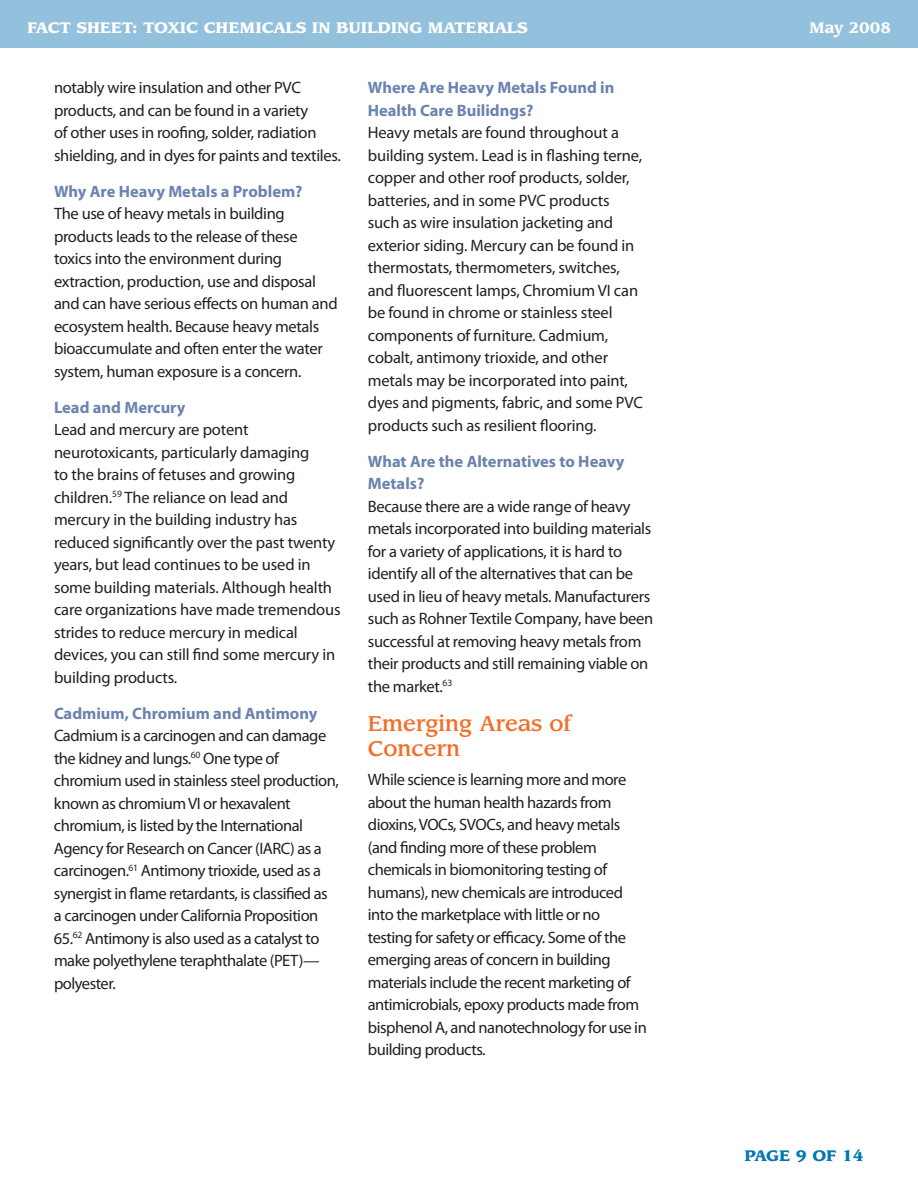
<style>
.page{position:relative;width:918px;height:1188px;background:#fff}
.page>*{position:absolute;margin:0;border:0;box-sizing:border-box;transform-origin:0 0}
.t1{font:500 21px/25.2px "Leawood";color:#f36f29}
.t2{font:16.5px/22.5px "Myriad Pro";letter-spacing:-.02em;color:#231f20}
.t3{font:700 16.5px/22.5px "Myriad Pro";color:#6a83af}
.t4{font:900 15px "Leawood";color:#fff}
.t5{font:900 15px "Leawood";color:#0078ae}
.t6{font:700 15px "Leawood";color:#fff}
</style>
<div class="page">
<div style="left:0;top:0;width:918px;height:48px;background:#92c0dd"></div>
<p class="t4" style="left:27px;top:21px;width:502px">FACT SHEET: TOXIC CHEMICALS IN BUILDING MATERIALS</p>
<p class="t6" style="left:810px;top:21px;width:83px">May 2008</p>
<p class="t2" style="left:54px;top:78px;width:288px">notably wire insulation and other PVC products, and can be found in a variety<br>of other uses in roofing, solder, radiation shielding, and in dyes for paints and textiles.</p>
<p class="t3" style="left:54px;top:181px;width:250px">Why Are Heavy Metals a Problem?</p>
<p class="t2" style="left:54px;top:204px;width:285px">The use of heavy metals in building products leads to the release of these toxics into the environment during extraction, production, use and disposal and can have serious effects on human and ecosystem health. Because heavy metals bioaccumulate and often enter the water system, human exposure is a concern.</p>
<p class="t3" style="left:54px;top:397px;width:133px">Lead and Mercury</p>
<p class="t2" style="left:54px;top:420px;width:288px">Lead and mercury are potent neurotoxicants, particularly damaging<br>to the brains of fetuses and growing children.<sup>59</sup> The reliance on lead and mercury in the building industry has reduced significantly over the past twenty years, but lead continues to be used in some building materials. Although health care organizations have made tremendous strides to reduce mercury in medical devices, you can still find some mercury in building products.</p>
<p class="t3" style="left:54px;top:703px;width:265px">Cadmium, Chromium and Antimony</p>
<p class="t2" style="left:54px;top:726px;width:286px">Cadmium is a carcinogen and can damage the kidney and lungs.<sup>60</sup> One type of chromium used in stainless steel production, known as chromium VI or hexavalent chromium, is listed by the International Agency for Research on Cancer (IARC) as a carcinogen.<sup>61</sup> Antimony trioxide, used as a synergist in flame retardants, is classified as a carcinogen under California Proposition 65.<sup>62</sup> Antimony is also used as a catalyst to make polyethylene teraphthalate (PET)— polyester.</p>
<p class="t3" style="left:368px;top:78px;width:248px">Where Are Heavy Metals Found in<br>Health Care Builidngs?</p>
<p class="t2" style="left:368px;top:123px;width:277px">Heavy metals are found throughout a building system. Lead is in flashing terne, copper and other roof products, solder, batteries, and in some PVC products such as wire insulation jacketing and exterior siding. Mercury can be found in thermostats, thermometers, switches, and fluorescent lamps, Chromium VI can be found in chrome or stainless steel components of furniture. Cadmium, cobalt, antimony trioxide, and other metals may be incorporated into paint, dyes and pigments, fabric, and some PVC products such as resilient flooring.</p>
<p class="t3" style="left:368px;top:451px;width:258px">What Are the Alternatives to Heavy<br>Metals?</p>
<p class="t2" style="left:368px;top:496px;width:287px">Because there are a wide range of heavy metals incorporated into building materials for a variety of applications, it is hard to identify all of the alternatives that can be used in lieu of heavy metals. Manufacturers such as Rohner Textile Company, have been successful at removing heavy metals from their products and still remaining viable on the market.<sup>63</sup></p>
<p class="t1" style="left:368px;top:713px;width:205px">Emerging Areas of<br>Concern</p>
<p class="t2" style="left:368px;top:769px;width:280px">While science is learning more and more about the human health hazards from dioxins, VOCs, SVOCs, and heavy metals (and finding more of these problem chemicals in biomonitoring testing of humans), new chemicals are introduced into the marketplace with little or no testing for safety or efficacy. Some of the emerging areas of concern in building materials include the recent marketing of antimicrobials, epoxy products made from bisphenol A, and nanotechnology for use in building products.</p>
<p class="t5" style="left:744px;top:1149px;width:121px">PAGE 9 OF 14</p>
</div>
